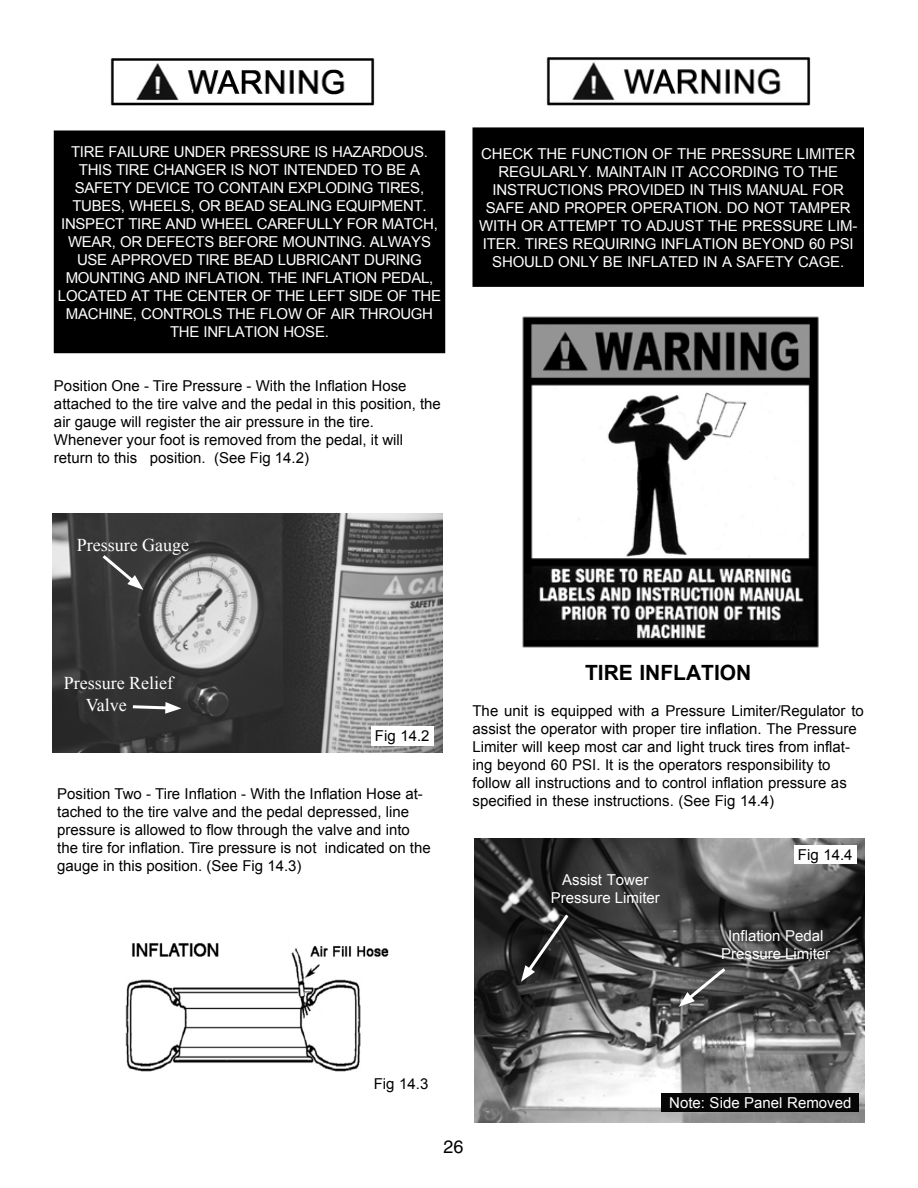
<style>
.page{position:relative;width:918px;height:1188px;background:#fff}
.page>*{position:absolute;margin:0;border:0;box-sizing:border-box;transform-origin:0 0}
.t1{font:700 21px "Arial";color:#000}
.t2{font:18px/21.6px "Times New Roman";color:#fff}
.t3{font:18px "Helvetica LT Std";color:#000}
.t4{font:15px/18px "Arial";color:#000}
.t5{font:15px/18px "Arial";letter-spacing:-.02em;color:#fff;text-align:center}
.t6{font:15px/18px "Arial";color:#fff;text-align:center}
</style>
<div class="page">
<img style="left:546px;top:57px;width:265px;height:49px">
<div style="left:473px;top:128px;width:390px;height:158px;background:#000"></div>
<div style="left:472px;top:127px;width:392px;height:160px;border:2px solid #000"></div>
<img style="left:53px;top:514px;width:390px;height:239px">
<div style="left:371px;top:726px;width:63px;height:20px;background:#fff"></div>
<div style="left:55px;top:131px;width:390px;height:221px;background:#000"></div>
<div style="left:54px;top:130px;width:391px;height:223px;border:2px solid #000"></div>
<img style="left:110px;top:58px;width:265px;height:48px">
<svg style="left:99px;top:552px;width:44px;height:38px;background:#515151"></svg>
<svg style="left:130px;top:702px;width:51px;height:12px"></svg>
<img style="left:522px;top:316px;width:297px;height:332px">
<img style="left:125px;top:943px;width:264px;height:129px">
<img style="left:474px;top:839px;width:390px;height:284px">
<div style="left:794px;top:845px;width:63px;height:19px;background:#fff"></div>
<svg style="left:521px;top:911px;width:50px;height:71px;background:#3e3e3e"></svg>
<svg style="left:679px;top:965px;width:50px;height:42px;background:#5c5c5c"></svg>
<div style="left:662px;top:1093px;width:197px;height:19px;background:#060606"></div>
<p class="t5" style="left:58px;top:143px;width:385px">TIRE FAILURE UNDER PRESSURE IS HAZARDOUS.<br>THIS TIRE CHANGER IS NOT INTENDED TO BE A SAFETY DEVICE TO CONTAIN EXPLODING TIRES, TUBES, WHEELS, OR BEAD SEALING EQUIPMENT.<br>INSPECT TIRE AND WHEEL CAREFULLY FOR MATCH, WEAR, OR DEFECTS BEFORE MOUNTING. ALWAYS USE APPROVED TIRE BEAD LUBRICANT DURING MOUNTING AND INFLATION. THE INFLATION PEDAL, LOCATED AT THE CENTER OF THE LEFT SIDE OF THE MACHINE, CONTROLS THE FLOW OF AIR THROUGH THE INFLATION HOSE.</p>
<p class="t4" style="left:54px;top:377px;width:388px">Position One - Tire Pressure - With the Inflation Hose attached to the tire valve and the pedal in this position, the air gauge will register the air pressure in the tire.<br>Whenever your foot is removed from the pedal, it will return to this position. (See Fig 14.2)</p>
<p class="t2" style="left:77px;top:534px;width:114px">Pressure Gauge</p>
<p class="t5" style="left:479px;top:145px;width:380px">CHECK THE FUNCTION OF THE PRESSURE LIMITER REGULARLY. MAINTAIN IT ACCORDING TO THE INSTRUCTIONS PROVIDED IN THIS MANUAL FOR SAFE AND PROPER OPERATION. DO NOT TAMPER WITH OR ATTEMPT TO ADJUST THE PRESSURE LIM-ITER. TIRES REQUIRING INFLATION BEYOND 60 PSI SHOULD ONLY BE INFLATED IN A SAFETY CAGE.</p>
<p class="t2" style="left:86px;top:672px;width:89px;text-indent:-22px">Pressure Relief<br>Valve</p>
<p class="t4" style="left:375px;top:727px;width:56px">Fig 14.2</p>
<p class="t4" style="left:57px;top:785px;width:375px">Position Two - Tire Inflation - With the Inflation Hose at&shy;tached to the tire valve and the pedal depressed, line pressure is allowed to flow through the valve and into the tire for inflation. Tire pressure is not indicated on the gauge in this position. (See Fig 14.3)</p>
<h1 class="t1" style="left:585px;top:658px;width:168px">TIRE INFLATION</h1>
<p class="t4" style="left:472px;top:702px;width:393px">The unit is equipped with a Pressure Limiter/Regulator to assist the operator with proper tire inflation. The Pressure Limiter will keep most car and light truck tires from inflat&shy;ing beyond 60 PSI. It is the operators responsibility to follow all instructions and to control inflation pressure as specified in these instructions. (See Fig 14.4)</p>
<p class="t6" style="left:551px;top:871px;width:111px">Assist Tower<br>Pressure Limiter</p>
<p class="t4" style="left:798px;top:846px;width:56px">Fig 14.4</p>
<p class="t6" style="left:721px;top:927px;width:111px">Inflation Pedal<br>Pressure Limiter</p>
<p class="t4" style="left:374px;top:1075px;width:56px">Fig 14.3</p>
<p class="t3" style="left:443px;top:1136px;width:22px">26</p>
<p class="t6" style="left:669px;top:1094px;width:184px">Note: Side Panel Removed</p>
</div>
